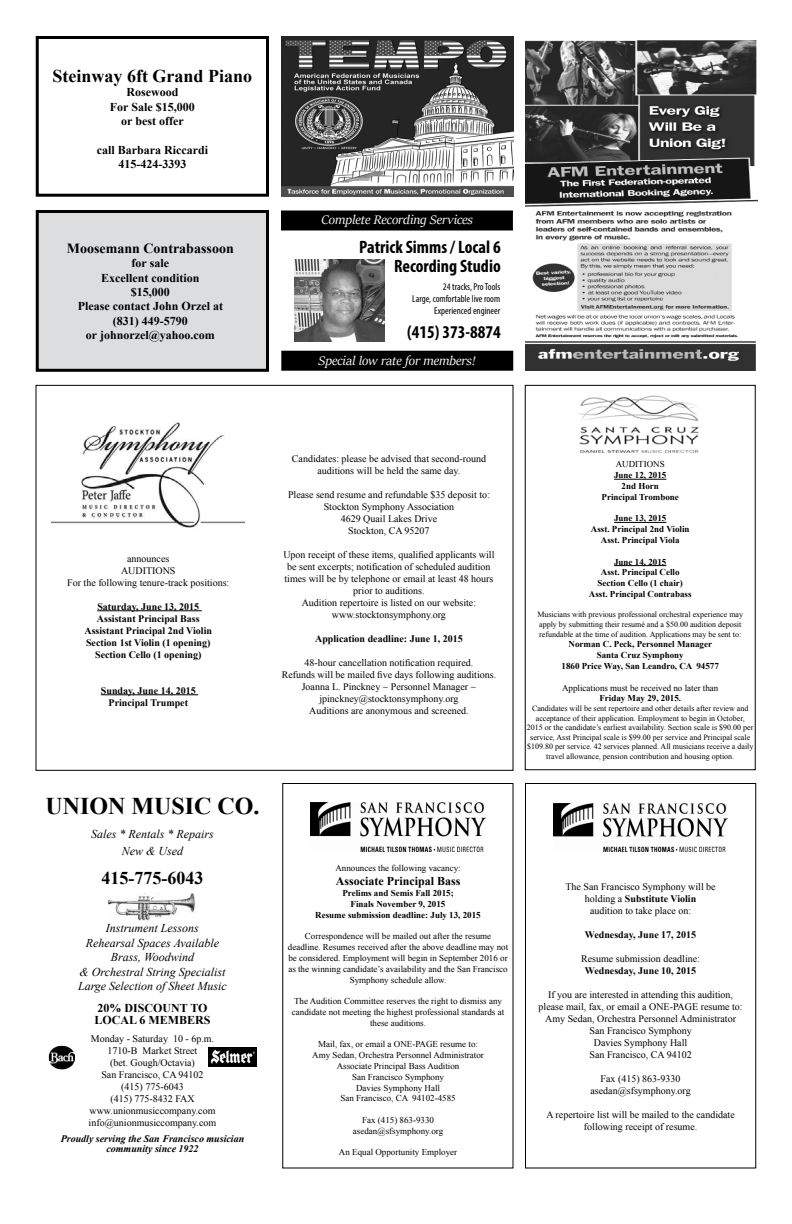
<style>
.page{position:relative;width:792px;height:1224px;background:#fff}
.page>*{position:absolute;margin:0;border:0;box-sizing:border-box;transform-origin:0 0}
.t1{font:700 24px "Times New Roman";color:#000}
.t2{font:700 condensed 18px/19px "Myriad Pro";color:#000;text-align:right}
.t3{font:700 18px "Times New Roman";color:#000}
.t4{font:italic 14px "Sitka Banner";color:#fff}
.t5{font:700 14px "Times New Roman";color:#000}
.t6{font:700 12px/14.4px "Times New Roman";color:#000;text-align:center}
.t7{font:italic 12px/14.4px "Times New Roman";color:#000;text-align:center}
.t8{font:10px/12px "Times New Roman";color:#000;text-align:center}
.t9{font:700 10px/12px "Times New Roman";color:#000;text-align:center}
.t10{font:condensed 10px/12px "Myriad Pro";color:#000;text-align:right}
.t11{font:italic 700 10px/10px "Times New Roman";color:#000;text-align:center}
.t12{font:9px/10.8px "Times New Roman";color:#000;text-align:center}
.t13{font:700 9px/10.8px "Times New Roman";color:#000;text-align:center}
.t14{font:8px/9.6px "Times New Roman";color:#000}
.s1{font-weight:700}
</style>
<div class="page">
<div style="left:282px;top:211px;width:230px;height:19px;background:#000"></div>
<div style="left:282px;top:351px;width:231px;height:19px;background:#000"></div>
<div style="left:281px;top:351px;width:232px;height:20px;border:1px solid #000"></div>
<img style="left:294px;top:260px;width:91px;height:82px">
<img style="left:525px;top:40px;width:233px;height:331px">
<img style="left:49px;top:1046px;width:26px;height:24px">
<img style="left:208px;top:1048px;width:49px;height:19px">
<img style="left:108px;top:894px;width:87px;height:27px">
<div style="left:525px;top:783px;width:231px;height:385px;border:1px solid #000"></div>
<hr style="left:614px;top:479px;width:52px;height:1px;background:#000">
<hr style="left:614px;top:522px;width:52px;height:1px;background:#000">
<hr style="left:614px;top:565px;width:52px;height:1px;background:#000">
<img style="left:578px;top:395px;width:121px;height:59px">
<img style="left:52px;top:422px;width:193px;height:106px">
<hr style="left:97px;top:610px;width:105px;height:1px;background:#000">
<hr style="left:101px;top:694px;width:97px;height:1px;background:#000">
<div style="left:37px;top:212px;width:231px;height:158px;background:#dcdddf"></div>
<div style="left:36px;top:210px;width:233px;height:162px;border:3px solid #000"></div>
<div style="left:36px;top:36px;width:233px;height:161px;border:3px solid #000"></div>
<img style="left:281px;top:36px;width:232px;height:161px">
<img style="left:554px;top:803px;width:174px;height:49px">
<img style="left:311px;top:802px;width:174px;height:49px">
<h2 class="t3" style="left:53px;top:63px;width:201px">Steinway 6ft Grand Piano</h2>
<p class="t6" style="left:110px;top:85px;width:86px">Rosewood<br>For Sale $15,000 or best offer</p>
<p class="t6" style="left:97px;top:142px;width:113px">call Barbara Riccardi<br>415-424-3393</p>
<h3 class="t5" style="left:67px;top:238px;width:168px">Moosemann Contrabassoon</h3>
<p class="t6" style="left:78px;top:256px;width:147px">for sale<br>Excellent condition<br>$15,000<br>Please contact John Orzel at (831) 449-5790<br>or johnorzel@yahoo.com</p>
<h3 class="t4" style="left:322px;top:210px;width:153px">Complete Recording Services</h3>
<h2 class="t2" style="left:359px;top:238px;width:143px">Patrick Simms / Local 6<br>Recording Studio</h2>
<p class="t10" style="left:412px;top:281px;width:89px">24 tracks, Pro Tools<br>Large, comfortable live room<br>Experienced engineer</p>
<h2 class="t2" style="left:407px;top:322px;width:95px">(415) 373-8874</h2>
<h3 class="t4" style="left:319px;top:351px;width:159px">Special low rate for members!</h3>
<p class="t8" style="left:67px;top:552px;width:164px">announces<br>AUDITIONS<br>For the following tenure-track positions:</p>
<p class="t9" style="left:85px;top:600px;width:129px">Saturday, June 13, 2015<br>Assistant Principal Bass<br>Assistant Principal 2nd Violin<br>Section 1st Violin (1 opening)<br>Section Cello (1 opening)</p>
<p class="t9" style="left:101px;top:684px;width:96px">Sunday, June 14, 2015<br>Principal Trumpet</p>
<h1 class="t1" style="left:45px;top:789px;width:215px">UNION MUSIC CO.</h1>
<p class="t7" style="left:91px;top:825px;width:124px;line-height:16.8px">Sales * Rentals * Repairs<br>New &amp; Used</p>
<h2 class="t3" style="left:102px;top:865px;width:103px">415-775-6043</h2>
<p class="t7" style="left:78px;top:921px;width:150px">Instrument Lessons<br>Rehearsal Spaces Available<br>Brass, Woodwind<br>&amp; Orchestral String Specialist<br>Large Selection of Sheet Music</p>
<p class="t6" style="left:94px;top:1002px;width:118px;line-height:12px;text-align:left">20% DISCOUNT TO<br>LOCAL 6 MEMBERS</p>
<p class="t8" style="left:89px;top:1032px;width:129px">Monday - Saturday 10 - 6p.m.<br>1710-B Market Street<br>(bet. Gough/Octavia)<br>San Francisco, CA 94102<br>(415) 775-6043<br>(415) 775-8432 FAX www.unionmusiccompany.com info@unionmusiccompany.com</p>
<p class="t11" style="left:61px;top:1133px;width:185px">Proudly serving the San Francisco musician community since 1922</p>
<p class="t8" style="left:292px;top:453px;width:196px">Candidates: please be advised that second-round auditions will be held the same day.</p>
<p class="t8" style="left:288px;top:489px;width:203px">Please send resume and refundable $35 deposit to:<br>Stockton Symphony Association<br>4629 Quail Lakes Drive<br>Stockton, CA 95207</p>
<p class="t8" style="left:283px;top:549px;width:213px">Upon receipt of these items, qualified applicants will be sent excerpts; notification of scheduled audition times will be by telephone or email at least 48 hours prior to auditions.<br>Audition repertoire is listed on our website: www.stocktonsymphony.org</p>
<p class="t9" style="left:315px;top:633px;width:149px">Application deadline: June 1, 2015</p>
<p class="t8" style="left:282px;top:657px;width:216px">48-hour cancellation notification required.<br>Refunds will be mailed five days following auditions.<br>Joanna L. Pinckney ~ Personnel Manager ~ jpinckney@stocktonsymphony.org<br>Auditions are anonymous and screened.</p>
<p class="t12" style="left:616px;top:459px;width:50px">AUDITIONS</p>
<p class="t13" style="left:602px;top:470px;width:79px">June 12, 2015<br>2nd Horn<br>Principal Trombone</p>
<p class="t13" style="left:591px;top:513px;width:100px">June 13, 2015<br>Asst. Principal 2nd Violin<br>Asst. Principal Viola</p>
<p class="t13" style="left:589px;top:556px;width:104px">June 14, 2015<br>Asst. Principal Cello<br>Section Cello (1 chair)<br>Asst. Principal Contrabass</p>
<p class="t14" style="left:537px;top:610px;width:207px">Musicians with previous professional orchestral experience may apply by submitting their resumé and a $50.00 audition deposit refundable at the time of audition. Applications may be sent to:</p>
<p class="t13" style="left:562px;top:639px;width:159px">Norman C. Peck, Personnel Manager<br>Santa Cruz Symphony<br>1860 Price Way, San Leandro, CA 94577</p>
<p class="t12" style="left:562px;top:682px;width:158px">Applications must be received no later than</p>
<p class="t13" style="left:599px;top:693px;width:83px">Friday May 29, 2015.</p>
<p class="t14" style="left:527px;top:703px;width:228px;text-align:center">Candidates will be sent repertoire and other details after review and acceptance of their application. Employment to begin in October, 2015 or the candidate’s earliest availability. Section scale is $90.00 per service, Asst Principal scale is $99.00 per service and Principal scale $109.80 per service. 42 services planned. All musicians receive a daily travel allowance, pension contribution and housing option.</p>
<p class="t12" style="left:335px;top:862px;width:127px">Announces the following vacancy:</p>
<p class="t6" style="left:336px;top:874px;width:126px">Associate Principal Bass</p>
<p class="t13" style="left:315px;top:888px;width:167px">Prelims and Semis Fall 2015;<br>Finals November 9, 2015<br>Resume submission deadline: July 13, 2015</p>
<p class="t12" style="left:288px;top:931px;width:222px">Correspondence will be mailed out after the resume deadline. Resumes received after the above deadline may not be considered. Employment will begin in September 2016 or as the winning candidate’s availability and the San Francisco Symphony schedule allow.</p>
<p class="t12" style="left:292px;top:996px;width:214px">The Audition Committee reserves the right to dismiss any candidate not meeting the highest professional standards at these auditions.</p>
<p class="t12" style="left:312px;top:1039px;width:173px">Mail, fax, or email a ONE-PAGE resume to:<br>Amy Sedan, Orchestra Personnel Administrator<br>Associate Principal Bass Audition<br>San Francisco Symphony<br>Davies Symphony Hall<br>San Francisco, CA 94102-4585</p>
<p class="t12" style="left:353px;top:1114px;width:92px">Fax (415) 863-9330 asedan@sfsymphony.org</p>
<p class="t12" style="left:339px;top:1147px;width:120px">An Equal Opportunity Employer</p>
<p class="t8" style="left:565px;top:881px;width:152px">The San Francisco Symphony will be holding a <span class="s1">Substitute Violin<br></span>audition to take place on:</p>
<p class="t9" style="left:585px;top:929px;width:113px">Wednesday, June 17, 2015</p>
<p class="t8" style="left:581px;top:953px;width:120px">Resume submission deadline:</p>
<p class="t9" style="left:585px;top:965px;width:113px">Wednesday, June 10, 2015</p>
<p class="t8" style="left:539px;top:989px;width:206px">If you are interested in attending this audition, please mail, fax, or email a ONE-PAGE resume to:<br>Amy Sedan, Orchestra Personnel Administrator San Francisco Symphony<br>Davies Symphony Hall<br>San Francisco, CA 94102</p>
<p class="t8" style="left:590px;top:1073px;width:102px">Fax (415) 863-9330 asedan@sfsymphony.org</p>
<p class="t8" style="left:546px;top:1109px;width:190px">A repertoire list will be mailed to the candidate following receipt of resume.</p>
</div>
